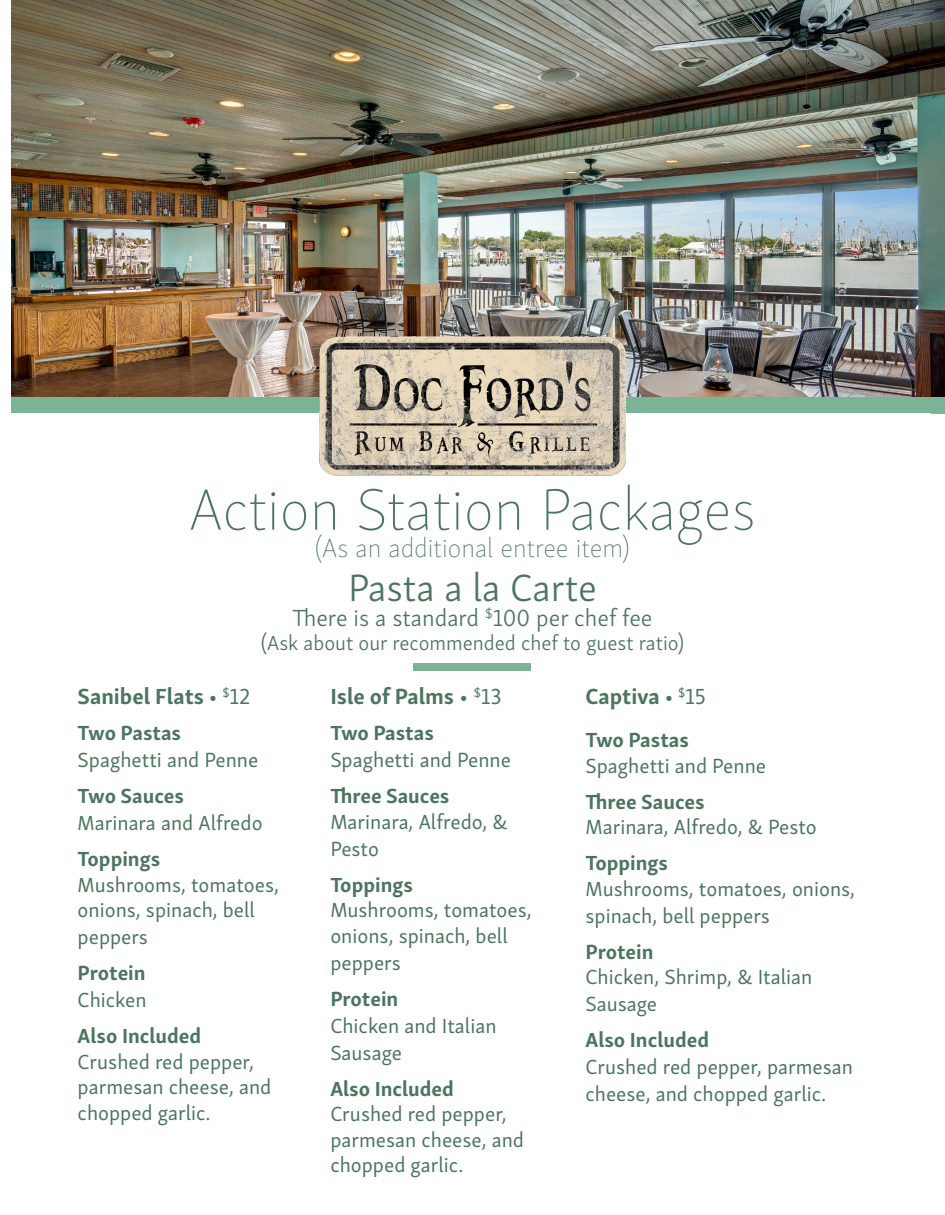
<style>
.page{position:relative;width:945px;height:1215px;background:#fff}
.page>*{position:absolute;margin:0;border:0;box-sizing:border-box;transform-origin:0 0}
.t1{font:100 60px "Skolar Sans";color:#4b755f}
.t2{font:300 39px "Skolar Sans";color:#4b755f}
.t3{font:100 27px "Skolar Sans";color:#4b755f}
.t4{font:300 24px "Skolar Sans";color:#4b755f}
.t5{font:700 22.5px "Skolar Sans";color:#4b755f}
.t6{font:21px/27px "Skolar Sans";color:#4b755f}
.t7{font:700 21px "Skolar Sans";color:#4b755f}
.t8{font:300 21px "Skolar Sans";color:#4b755f}
.s1{font-weight:400}
</style>
<div class="page">
<div style="left:932px;top:398px;width:13px;height:16px;background:#7bb494"></div>
<img style="left:11px;top:0;width:934px;height:398px">
<div style="left:11px;top:398px;width:934px;height:15px;background:#7bb494"></div>
<img style="left:320px;top:336px;width:305px;height:140px">
<div style="left:414px;top:664px;width:117px;height:7px;background:#7bb494"></div>
<p class="t1" style="left:189px;top:467px;width:568px">Action Station Packages</p>
<p class="t3" style="left:315px;top:529px;width:317px">(As an additional entree item)</p>
<p class="t2" style="left:348px;top:559px;width:250px">Pasta a la Carte</p>
<p class="t4" style="left:292px;top:600px;width:362px">There is a standard <sup>$</sup>100 per chef fee</p>
<p class="t8" style="left:261px;top:627px;width:425px">(Ask about our recommended chef to guest ratio)</p>
<p class="t5" style="left:78px;top:678px;width:174px">Sanibel Flats • <sup>$</sup><span class="s1">12</span></p>
<p class="t7" style="left:78px;top:716px;width:105px">Two Pastas</p>
<p class="t6" style="left:78px;top:745px;width:182px">Spaghetti and Penne</p>
<p class="t7" style="left:78px;top:779px;width:108px">Two Sauces</p>
<p class="t6" style="left:78px;top:808px;width:186px">Marinara and Alfredo</p>
<p class="t7" style="left:78px;top:842px;width:84px">Toppings</p>
<p class="t6" style="left:78px;top:870px;width:203px;line-height:26.2px">Mushrooms, tomatoes, onions, spinach, bell peppers</p>
<p class="t7" style="left:78px;top:956px;width:69px">Protein</p>
<p class="t6" style="left:78px;top:985px;width:70px">Chicken</p>
<p class="t7" style="left:78px;top:1019px;width:125px">Also Included</p>
<p class="t6" style="left:78px;top:1047px;width:195px;line-height:25.5px">Crushed red pepper, parmesan cheese, and chopped garlic.</p>
<p class="t5" style="left:330px;top:678px;width:173px">Isle of Palms <span class="s1">•</span> <sup>$</sup><span class="s1">13</span></p>
<p class="t7" style="left:330px;top:716px;width:105px">Two Pastas</p>
<p class="t6" style="left:330px;top:745px;width:182px">Spaghetti and Penne</p>
<p class="t7" style="left:330px;top:779px;width:121px">Three Sauces</p>
<p class="t6" style="left:330px;top:806px;width:179px">Marinara, Alfredo, &amp;<br>Pesto</p>
<p class="t7" style="left:330px;top:867px;width:84px">Toppings</p>
<p class="t6" style="left:330px;top:895px;width:203px;line-height:26.2px">Mushrooms, tomatoes, onions, spinach, bell peppers</p>
<p class="t7" style="left:330px;top:981px;width:69px">Protein</p>
<p class="t6" style="left:330px;top:1010px;width:168px">Chicken and Italian<br>Sausage</p>
<p class="t7" style="left:330px;top:1071px;width:125px">Also Included</p>
<p class="t6" style="left:330px;top:1100px;width:195px;line-height:25.5px">Crushed red pepper, parmesan cheese, and chopped garlic.</p>
<p class="t5" style="left:585px;top:678px;width:122px">Captiva • <sup>$</sup><span class="s1">15</span></p>
<p class="t7" style="left:585px;top:723px;width:105px">Two Pastas</p>
<p class="t6" style="left:585px;top:750px;width:182px">Spaghetti and Penne</p>
<p class="t7" style="left:585px;top:784px;width:121px">Three Sauces</p>
<p class="t6" style="left:585px;top:812px;width:233px">Marinara, Alfredo, &amp; Pesto</p>
<p class="t7" style="left:585px;top:846px;width:84px">Toppings</p>
<p class="t6" style="left:585px;top:873px;width:271px">Mushrooms, tomatoes, onions, spinach, bell peppers</p>
<p class="t7" style="left:585px;top:934px;width:69px">Protein</p>
<p class="t6" style="left:585px;top:962px;width:228px">Chicken, Shrimp, &amp; Italian<br>Sausage</p>
<p class="t7" style="left:585px;top:1023px;width:125px">Also Included</p>
<p class="t6" style="left:585px;top:1052px;width:269px">Crushed red pepper, parmesan cheese, and chopped garlic.</p>
</div>
